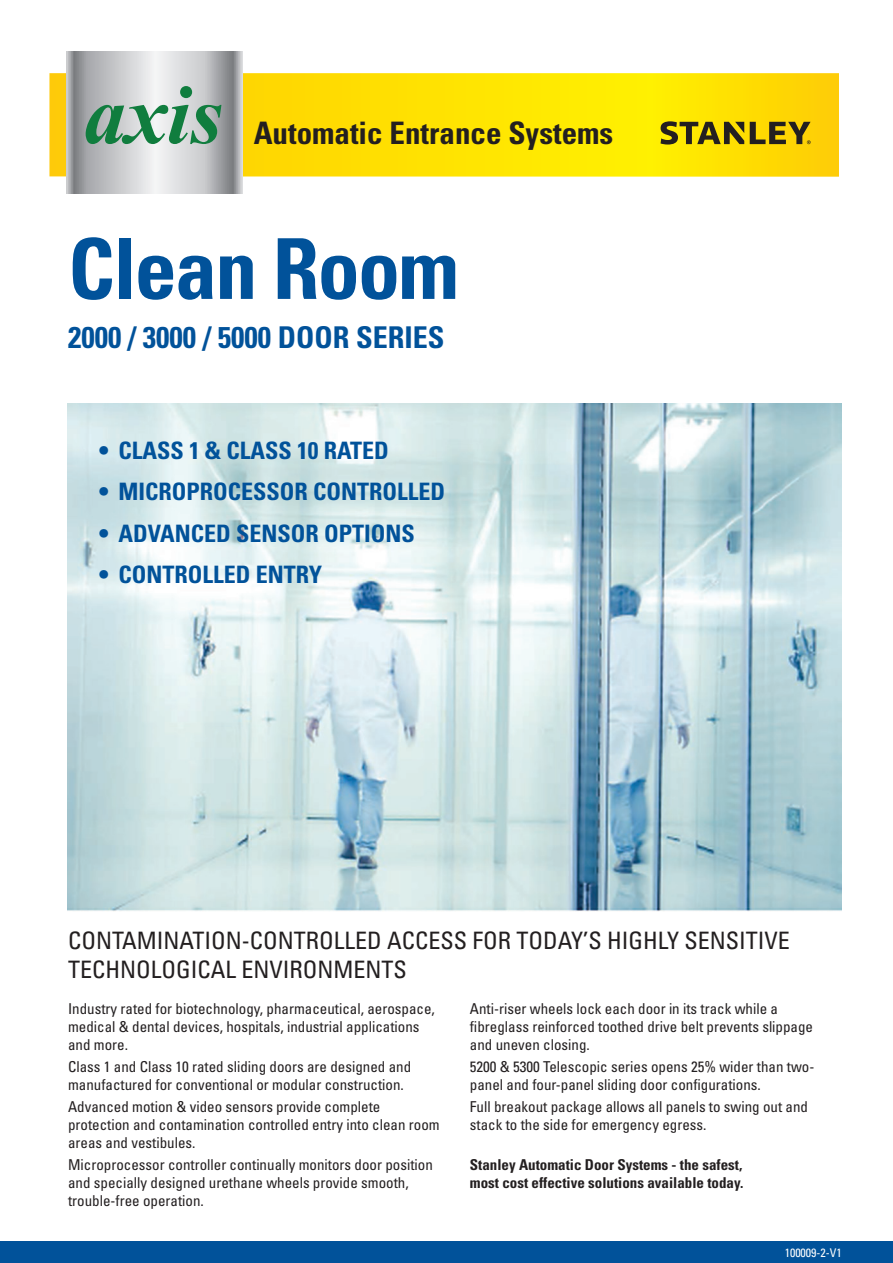
<style>
.page{position:relative;width:893px;height:1263px;background:#fff}
.page>*{position:absolute;margin:0;border:0;box-sizing:border-box;transform-origin:0 0}
.t1{font:700 condensed 84px "Univers";letter-spacing:-.02em;color:#01529a}
.t2{font:700 condensed 30.9px "Univers";color:#231f20}
.t3{font:700 condensed 30px "Univers";color:#01529a}
.t4{font:700 condensed 24px "Univers";color:#01529a}
.Body{font:condensed 24px/28.8px "Univers";color:#231f20}
.Body-2{font:condensed 15px/18px "Univers";color:#231f20}
.Body-3{font:700 condensed 15px/18px "Univers";color:#231f20}
.t5{font:condensed 12px "Univers";color:#fff}
</style>
<div class="page">
<div style="left:0;top:1242px;width:893px;height:21px;background:#01529a"></div>
<img style="left:68px;top:404px;width:774px;height:508px">
<svg style="left:49px;top:73px;width:790px;height:104px;background:#fee104"></svg>
<svg style="left:67px;top:51px;width:175px;height:142px;background:#bcbdc0"></svg>
<svg style="left:86px;top:86px;width:135px;height:58px;background:#91b5a2"></svg>
<svg style="left:660px;top:121px;width:151px;height:24px;background:#98850f"></svg>
<p class="t2" style="left:254px;top:114px;width:361px">Automatic Entrance Systems</p>
<p class="t1" style="left:68px;top:217px;width:392px">Clean Room</p>
<p class="t3" style="left:68px;top:319px;width:378px">2000 / 3000 / 5000 DOOR SERIES</p>
<p class="t4" style="left:99px;top:435px;width:292px">• CLASS 1 &amp; CLASS 10 RATED</p>
<p class="t4" style="left:99px;top:477px;width:348px">• MICROPROCESSOR CONTROLLED</p>
<p class="t4" style="left:99px;top:519px;width:318px">• ADVANCED SENSOR OPTIONS</p>
<p class="t4" style="left:99px;top:560px;width:225px">• CONTROLLED ENTRY</p>
<p class="Body" style="left:68px;top:925px;width:723px">CONTAMINATION-CONTROLLED ACCESS FOR TODAY’S HIGHLY SENSITIVE<br>TECHNOLOGICAL ENVIRONMENTS</p>
<p class="Body-2" style="left:68px;top:999px;width:368px">Industry rated for biotechnology, pharmaceutical, aerospace, medical &amp; dental devices, hospitals, industrial applications and more.</p>
<p class="Body-2" style="left:68px;top:1057px;width:345px">Class 1 and Class 10 rated sliding doors are designed and manufactured for conventional or modular construction.</p>
<p class="Body-2" style="left:68px;top:1097px;width:373px">Advanced motion &amp; video sensors provide complete protection and contamination controlled entry into clean room areas and vestibules.</p>
<p class="Body-2" style="left:68px;top:1155px;width:366px">Microprocessor controller continually monitors door position and specially designed urethane wheels provide smooth, trouble-free operation.</p>
<p class="Body-2" style="left:470px;top:999px;width:345px">Anti-riser wheels lock each door in its track while a fibreglass reinforced toothed drive belt prevents slippage and uneven closing.</p>
<p class="Body-2" style="left:470px;top:1057px;width:346px">5200 &amp; 5300 Telescopic series opens 25% wider than two&shy;panel and four-panel sliding door configurations.</p>
<p class="Body-2" style="left:470px;top:1097px;width:340px">Full breakout package allows all panels to swing out and stack to the side for emergency egress.</p>
<p class="Body-3" style="left:470px;top:1156px;width:275px">Stanley Automatic Door Systems - the safest, most cost effective solutions available today.</p>
<p class="t5" style="left:785px;top:1245px;width:59px">100009-2-V1</p>
</div>
